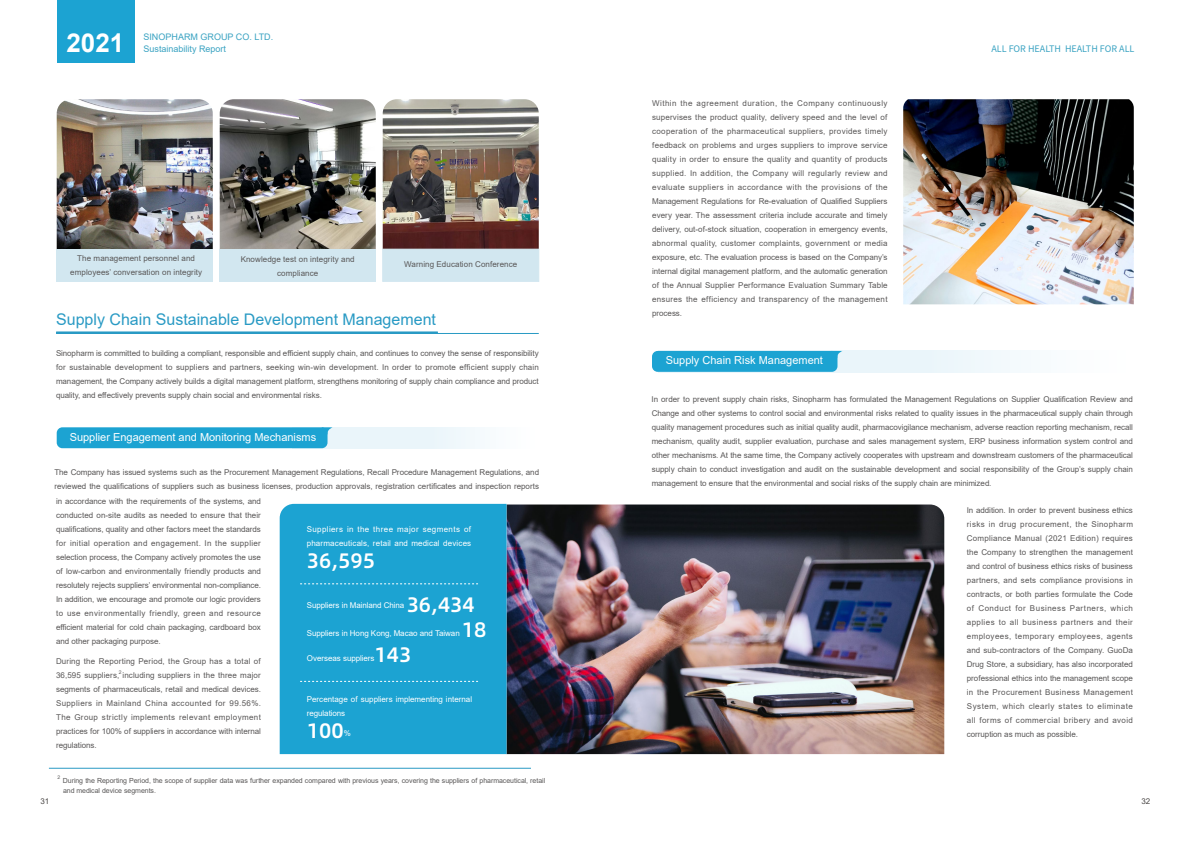
<style>
.page{position:relative;width:1191px;height:842px;background:#fff}
.page>*{position:absolute;margin:0;border:0;box-sizing:border-box;transform-origin:0 0}
.t1{font:700 26px "Arial";color:#fff}
.t2{font:21px "Alibaba Pu Hui Ti M";color:#fff}
.t3{font:16px "Arial";color:#299ac4}
.t4{font:11px "Arial";color:#fff}
.t5{font:9px "Arial";color:#3aa3c2}
.t6{font:9px "Source Han Sans CN";color:#3aa3c2}
.t7{font:8px/14px "Arial";letter-spacing:-.005em;color:#595757;text-align:justify}
.t8{font:8px/14px "Arial";color:#fff}
.t9{font:8px/14px "Arial";letter-spacing:.03em;color:#fff}
.t10{font:8px "Arial";color:#4c4948}
.t11{font:7px/10px "Arial";letter-spacing:-.01em;color:#595757}
.t12{font:5px "Arial";color:#585757}
</style>
<div class="page">
<div style="left:57px;top:0;width:78px;height:62px;background:#1ca3d2"></div>
<svg style="left:834px;top:351px;width:187px;height:21px"></svg>
<svg style="left:324px;top:427px;width:156px;height:21px"></svg>
<div style="left:57px;top:427px;width:270px;height:21px;background:#1ca3d2;border-radius:6px"></div>
<div style="left:652px;top:351px;width:185px;height:21px;background:#1ca3d2;border-radius:6px"></div>
<hr style="left:56px;top:333px;width:483px;height:1px;background:#299ac4">
<div style="left:56px;top:331px;width:382px;height:3px;background:#299ac4;border:1px solid #299ac4"></div>
<img style="left:506px;top:504px;width:438px;height:250px">
<div style="left:280px;top:504px;width:226px;height:250px;background:#1ca3d2"></div>
<img style="left:57px;top:99px;width:156px;height:150px">
<img style="left:220px;top:99px;width:156px;height:150px">
<img style="left:383px;top:99px;width:156px;height:150px">
<div style="left:57px;top:249px;width:156px;height:32px;background:#d2e7f0"></div>
<div style="left:220px;top:249px;width:156px;height:32px;background:#d2e7f0"></div>
<div style="left:382px;top:249px;width:157px;height:32px;background:#d2e7f0"></div>
<svg style="left:300px;top:681px;width:178px;height:1px"></svg>
<svg style="left:300px;top:584px;width:178px;height:1px"></svg>
<hr style="left:49px;top:768px;width:482px;height:1px;background:#299ac4">
<img style="left:903px;top:99px;width:230px;height:205px">
<svg style="left:322px;top:427px;width:11px;height:11px"></svg>
<svg style="left:834px;top:351px;width:8px;height:11px"></svg>
<h1 class="t1" style="left:66px;top:24px;width:59px">2021</h1>
<p class="t5" style="left:143px;top:31px;width:131px">SINOPHARM GROUP CO. LTD.</p>
<p class="t5" style="left:143px;top:43px;width:84px">Sustainability Report</p>
<p class="t7" style="left:70px;top:251px;width:133px;text-align:center">The management personnel and employees’ conversation on integrity</p>
<p class="t7" style="left:241px;top:252px;width:116px;text-align:center">Knowledge test on integrity and compliance</p>
<p class="t7" style="left:404px;top:257px;width:115px">Warning Education Conference</p>
<h3 class="t3" style="left:56px;top:308px;width:381px">Supply Chain Sustainable Development Management</h3>
<p class="t7" style="left:56px;top:346px;width:484px">Sinopharm is committed to building a compliant, responsible and efficient supply chain, and continues to convey the sense of responsibility for sustainable development to suppliers and partners, seeking win-win development. In order to promote efficient supply chain management, the Company actively builds a digital management platform, strengthens monitoring of supply chain compliance and product quality, and effectively prevents supply chain social and environmental risks.</p>
<h3 class="t4" style="left:70px;top:430px;width:248px">Supplier Engagement and Monitoring Mechanisms</h3>
<p class="t7" style="left:54px;top:466px;width:486px">The Company has issued systems such as the Procurement Management Regulations, Recall Procedure Management Regulations, and reviewed the qualifications of suppliers such as business licenses, production approvals, registration certificates and inspection reports</p>
<p class="t7" style="left:56px;top:494px;width:206px">in accordance with the requirements of the systems, and conducted on-site audits as needed to ensure that their qualifications, quality and other factors meet the standards for initial operation and engagement. In the supplier selection process, the Company actively promotes the use of low-carbon and environmentally friendly products and resolutely rejects suppliers’ environmental non-compliance.<br>In addition, we encourage and promote our logic providers to use environmentally friendly, green and resource efficient material for cold chain packaging, cardboard box and other packaging purpose.</p>
<p class="t7" style="left:56px;top:654px;width:206px">During the Reporting Period, the Group has a total of 36,595 suppliers, including suppliers in the three major segments of pharmaceuticals, retail and medical devices.<br>Suppliers in Mainland China accounted for 99.56%.<br>The Group strictly implements relevant employment practices for 100% of suppliers in accordance with internal regulations.</p>
<p class="t12" style="left:119px;top:668px;width:4px">2</p>
<p class="t9" style="left:307px;top:522px;width:166px">Suppliers in the three major segments of pharmaceuticals, retail and medical devices</p>
<h2 class="t2" style="left:307px;top:544px;width:70px">36,595</h2>
<p class="t8" style="left:307px;top:598px;width:99px">Suppliers in Mainland China</p>
<h2 class="t2" style="left:407px;top:589px;width:70px">36,434</h2>
<p class="t8" style="left:307px;top:626px;width:154px">Suppliers in Hong Kong, Macao and Taiwan</p>
<h2 class="t2" style="left:462px;top:614px;width:26px">18</h2>
<p class="t8" style="left:307px;top:651px;width:69px">Overseas suppliers</p>
<h2 class="t2" style="left:374px;top:639px;width:38px">143</h2>
<p class="t8" style="left:307px;top:692px;width:167px">Percentage of suppliers implementing internal regulations</p>
<h2 class="t2" style="left:307px;top:714px;width:38px">100</h2>
<p class="t8" style="left:344px;top:726px;width:9px">%</p>
<p class="t12" style="left:57px;top:774px;width:4px">2</p>
<p class="t11" style="left:63px;top:775px;width:484px">During the Reporting Period, the scope of supplier data was further expanded compared with previous years, covering the suppliers of pharmaceutical, retail and medical device segments.</p>
<p class="t7" style="left:652px;top:96px;width:237px">Within the agreement duration, the Company continuously supervises the product quality, delivery speed and the level of cooperation of the pharmaceutical suppliers, provides timely feedback on problems and urges suppliers to improve service quality in order to ensure the quality and quantity of products supplied. In addition, the Company will regularly review and evaluate suppliers in accordance with the provisions of the Management Regulations for Re-evaluation of Qualified Suppliers every year. The assessment criteria include accurate and timely delivery, out-of-stock situation, cooperation in emergency events, abnormal quality, customer complaints, government or media exposure, etc. The evaluation process is based on the Company’s internal digital management platform, and the automatic generation of the Annual Supplier Performance Evaluation Summary Table ensures the efficiency and transparency of the management process.</p>
<h3 class="t4" style="left:666px;top:353px;width:159px">Supply Chain Risk Management</h3>
<p class="t6" style="left:991px;top:44px;width:144px">ALL FOR HEALTH HEALTH FOR ALL</p>
<p class="t7" style="left:651px;top:392px;width:483px">In order to prevent supply chain risks, Sinopharm has formulated the Management Regulations on Supplier Qualification Review and Change and other systems to control social and environmental risks related to quality issues in the pharmaceutical supply chain through quality management procedures such as initial quality audit, pharmacovigilance mechanism, adverse reaction reporting mechanism, recall mechanism, quality audit, supplier evaluation, purchase and sales management system, ERP business information system control and other mechanisms. At the same time, the Company actively cooperates with upstream and downstream customers of the pharmaceutical supply chain to conduct investigation and audit on the sustainable development and social responsibility of the Group’s supply chain management to ensure that the environmental and social risks of the supply chain are minimized.</p>
<p class="t7" style="left:966px;top:503px;width:168px">In addition. In order to prevent business ethics risks in drug procurement, the Sinopharm Compliance Manual (2021 Edition) requires the Company to strengthen the management and control of business ethics risks of business partners, and sets compliance provisions in contracts, or both parties formulate the Code of Conduct for Business Partners, which applies to all business partners and their employees, temporary employees, agents and sub-contractors of the Company. GuoDa Drug Store, a subsidiary, has also incorporated professional ethics into the management scope in the Procurement Business Management System, which clearly states to eliminate all forms of commercial bribery and avoid corruption as much as possible.</p>
<p class="t10" style="left:40px;top:795px;width:10px">31</p>
<p class="t10" style="left:1141px;top:795px;width:10px">32</p>
</div>
